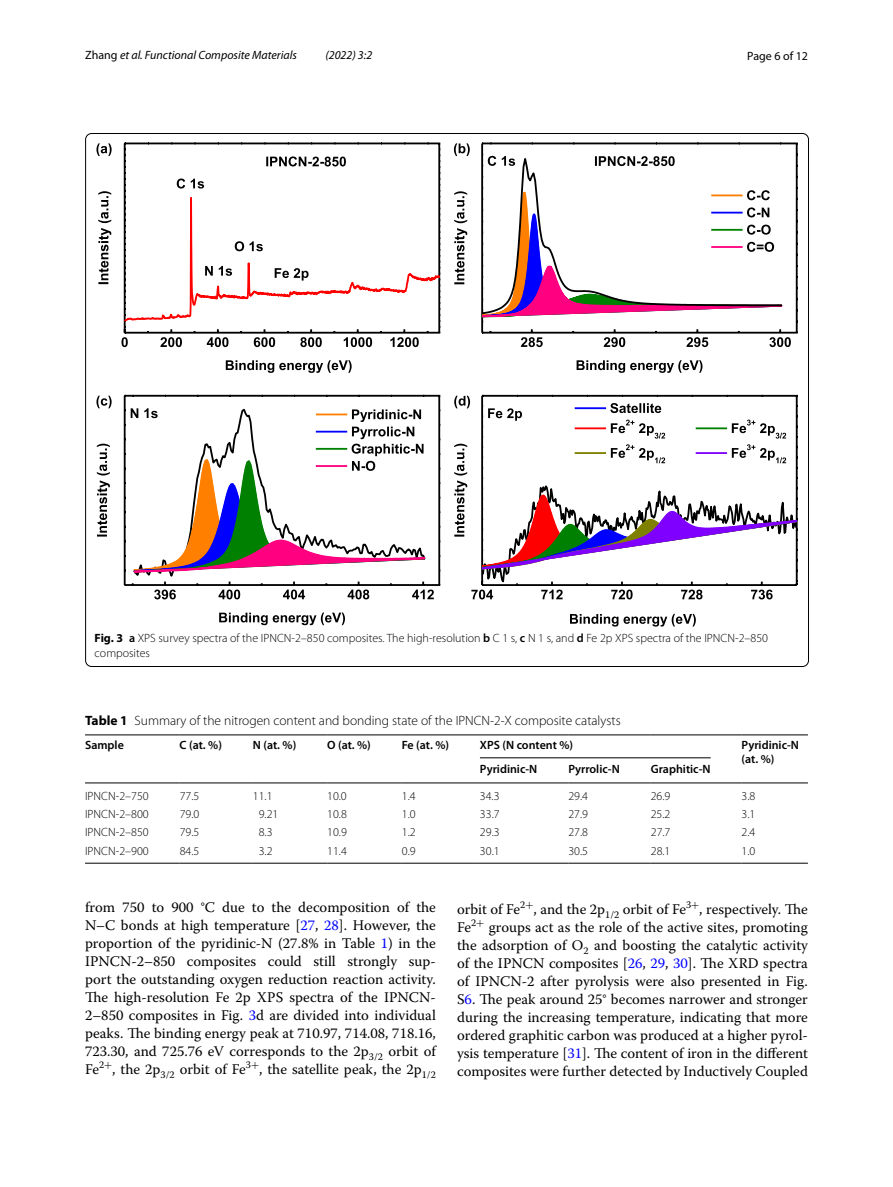
<style>
.page{position:relative;width:893px;height:1187px;background:#fff}
.page>*{position:absolute;margin:0;border:0;box-sizing:border-box;transform-origin:0 0}
.t1{font:14.7px/18px "Warnock Pro";color:#000;text-align:justify}
.t2{font:300 13.5px "Myriad Pro";color:#000}
.t3{font:300 12px/15px "Myriad Pro";color:#000}
.t4{font:600 12px/13.5px "Myriad Pro";color:#000}
.t5{font:italic 12px "Myriad Pro";color:#000}
.t6{font:12px "Myriad Pro";color:#000}
.s1{font-style:normal}
.s2{font-weight:700}
.s3{font-weight:600}
.s4{color:#00f}
</style>
<div class="page">
<svg style="left:570px;top:613px;width:126px;height:13px"></svg>
<svg style="left:454px;top:395px;width:344px;height:204px"></svg>
<svg style="left:521px;top:329px;width:22px;height:18px"></svg>
<svg style="left:604px;top:329px;width:21px;height:18px"></svg>
<svg style="left:686px;top:329px;width:22px;height:18px"></svg>
<svg style="left:769px;top:329px;width:22px;height:18px"></svg>
<hr style="left:482px;top:332px;width:315px;height:1px;background:#000">
<hr style="left:481px;top:143px;width:2px;height:189px;background:#000">
<hr style="left:482px;top:142px;width:315px;height:2px;background:#000">
<hr style="left:796px;top:143px;width:2px;height:189px;background:#000">
<svg style="left:483px;top:150px;width:189px;height:37px"></svg>
<svg style="left:454px;top:143px;width:16px;height:13px"></svg>
<svg style="left:454px;top:191px;width:13px;height:93px"></svg>
<svg style="left:577px;top:360px;width:125px;height:13px"></svg>
<svg style="left:482px;top:187px;width:301px;height:135px"></svg>
<svg style="left:595px;top:156px;width:80px;height:10px"></svg>
<svg style="left:483px;top:154px;width:32px;height:13px"></svg>
<svg style="left:154px;top:589px;width:22px;height:10px"></svg>
<svg style="left:219px;top:589px;width:21px;height:10px"></svg>
<svg style="left:283px;top:589px;width:22px;height:10px"></svg>
<svg style="left:348px;top:589px;width:21px;height:10px"></svg>
<svg style="left:412px;top:589px;width:22px;height:10px"></svg>
<svg style="left:123px;top:394px;width:318px;height:192px"></svg>
<svg style="left:219px;top:612px;width:126px;height:13px"></svg>
<svg style="left:96px;top:395px;width:331px;height:179px"></svg>
<svg style="left:160px;top:329px;width:22px;height:18px"></svg>
<svg style="left:207px;top:329px;width:21px;height:18px"></svg>
<svg style="left:254px;top:329px;width:21px;height:18px"></svg>
<svg style="left:300px;top:329px;width:22px;height:18px"></svg>
<svg style="left:344px;top:329px;width:28px;height:18px"></svg>
<svg style="left:390px;top:329px;width:29px;height:18px"></svg>
<hr style="left:125px;top:332px;width:314px;height:1px;background:#000">
<svg style="left:121px;top:142px;width:7px;height:205px"></svg>
<hr style="left:125px;top:142px;width:314px;height:2px;background:#000">
<hr style="left:438px;top:143px;width:2px;height:190px;background:#000">
<svg style="left:125px;top:144px;width:314px;height:179px"></svg>
<svg style="left:275px;top:268px;width:34px;height:12px"></svg>
<svg style="left:235px;top:241px;width:28px;height:10px"></svg>
<svg style="left:205px;top:266px;width:27px;height:10px"></svg>
<svg style="left:177px;top:178px;width:8px;height:10px"></svg>
<svg style="left:191px;top:179px;width:13px;height:9px"></svg>
<svg style="left:98px;top:191px;width:13px;height:93px"></svg>
<svg style="left:226px;top:360px;width:126px;height:13px"></svg>
<svg style="left:266px;top:156px;width:80px;height:10px"></svg>
<svg style="left:96px;top:143px;width:16px;height:13px"></svg>
<hr style="left:85px;top:734px;width:95px;height:1px;background:#000">
<hr style="left:85px;top:782px;width:95px;height:1px;background:#000">
<hr style="left:180px;top:734px;width:73px;height:1px;background:#000">
<hr style="left:180px;top:782px;width:73px;height:1px;background:#000">
<hr style="left:253px;top:734px;width:74px;height:1px;background:#000">
<hr style="left:253px;top:782px;width:74px;height:1px;background:#000">
<hr style="left:327px;top:734px;width:75px;height:1px;background:#000">
<hr style="left:327px;top:782px;width:75px;height:1px;background:#000">
<hr style="left:402px;top:734px;width:78px;height:1px;background:#000">
<hr style="left:402px;top:782px;width:78px;height:1px;background:#000">
<hr style="left:480px;top:734px;width:88px;height:1px;background:#000">
<hr style="left:568px;top:734px;width:83px;height:1px;background:#000">
<hr style="left:651px;top:734px;width:91px;height:1px;background:#000">
<hr style="left:742px;top:734px;width:66px;height:1px;background:#000">
<hr style="left:742px;top:782px;width:66px;height:1px;background:#000">
<hr style="left:480px;top:782px;width:88px;height:1px;background:#000">
<hr style="left:568px;top:782px;width:83px;height:1px;background:#000">
<hr style="left:651px;top:782px;width:91px;height:1px;background:#000">
<hr style="left:85px;top:862px;width:95px;height:1px;background:#000">
<hr style="left:180px;top:862px;width:73px;height:1px;background:#000">
<hr style="left:253px;top:862px;width:74px;height:1px;background:#000">
<hr style="left:327px;top:862px;width:75px;height:1px;background:#000">
<hr style="left:402px;top:862px;width:78px;height:1px;background:#000">
<hr style="left:480px;top:862px;width:88px;height:1px;background:#000">
<hr style="left:568px;top:862px;width:83px;height:1px;background:#000">
<hr style="left:651px;top:862px;width:91px;height:1px;background:#000">
<hr style="left:742px;top:862px;width:66px;height:1px;background:#000">
<hr style="left:480px;top:757px;width:231px;height:1px;background:#000">
<p class="t5" style="left:85px;top:48px;width:213px"><span class="s1">Zhang</span> et al. Functional Composite Materials</p>
<p class="t5" style="left:325px;top:48px;width:48px">(2022) 3:2</p>
<p class="t6" style="left:747px;top:48px;width:62px">Page 6 of 12</p>
<p class="t3" style="left:95px;top:630px;width:675px"><span class="s2">Fig. 3</span> <span class="s3">a</span> XPS survey spectra of the IPNCN-2–850 composites. The high-resolution <span class="s3">b</span> C 1 s, <span class="s3">c</span> N 1 s, and <span class="s3">d</span> Fe 2p XPS spectra of the IPNCN-2–850 composites</p>
<p class="t2" style="left:85px;top:713px;width:537px"><span class="s2">Table 1</span> Summary of the nitrogen content and bonding state of the IPNCN-2-X composite catalysts</p>
<p class="t4" style="left:85px;top:738px;width:40px">Sample</p>
<p class="t4" style="left:180px;top:738px;width:44px">C (at. %)</p>
<p class="t4" style="left:253px;top:738px;width:45px">N (at. %)</p>
<p class="t4" style="left:327px;top:738px;width:45px">O (at. %)</p>
<p class="t4" style="left:402px;top:738px;width:49px">Fe (at. %)</p>
<p class="t4" style="left:480px;top:738px;width:95px">XPS (N content %)</p>
<p class="t4" style="left:742px;top:738px;width:59px">Pyridinic-N (at. %)</p>
<p class="t4" style="left:480px;top:762px;width:59px">Pyridinic-N</p>
<p class="t4" style="left:568px;top:762px;width:53px">Pyrrolic-N</p>
<p class="t4" style="left:651px;top:762px;width:61px">Graphitic-N</p>
<p class="t3" style="left:85px;top:788px;width:65px">IPNCN-2–750</p>
<p class="t3" style="left:180px;top:788px;width:21px">77.5</p>
<p class="t3" style="left:253px;top:788px;width:21px">11.1</p>
<p class="t3" style="left:327px;top:788px;width:21px">10.0</p>
<p class="t3" style="left:402px;top:788px;width:15px">1.4</p>
<p class="t3" style="left:480px;top:788px;width:21px">34.3</p>
<p class="t3" style="left:568px;top:788px;width:21px">29.4</p>
<p class="t3" style="left:651px;top:788px;width:21px">26.9</p>
<p class="t3" style="left:742px;top:788px;width:15px">3.8</p>
<p class="t3" style="left:85px;top:806px;width:65px">IPNCN-2–800</p>
<p class="t3" style="left:180px;top:806px;width:21px">79.0</p>
<p class="t3" style="left:259px;top:806px;width:21px">9.21</p>
<p class="t3" style="left:327px;top:806px;width:21px">10.8</p>
<p class="t3" style="left:402px;top:806px;width:15px">1.0</p>
<p class="t3" style="left:480px;top:806px;width:21px">33.7</p>
<p class="t3" style="left:568px;top:806px;width:21px">27.9</p>
<p class="t3" style="left:651px;top:806px;width:21px">25.2</p>
<p class="t3" style="left:742px;top:806px;width:15px">3.1</p>
<p class="t3" style="left:85px;top:825px;width:65px">IPNCN-2–850</p>
<p class="t3" style="left:180px;top:825px;width:21px">79.5</p>
<p class="t3" style="left:259px;top:825px;width:15px">8.3</p>
<p class="t3" style="left:327px;top:825px;width:21px">10.9</p>
<p class="t3" style="left:402px;top:825px;width:15px">1.2</p>
<p class="t3" style="left:480px;top:825px;width:21px">29.3</p>
<p class="t3" style="left:568px;top:825px;width:21px">27.8</p>
<p class="t3" style="left:651px;top:825px;width:21px">27.7</p>
<p class="t3" style="left:742px;top:825px;width:15px">2.4</p>
<p class="t3" style="left:85px;top:843px;width:65px">IPNCN-2–900</p>
<p class="t3" style="left:180px;top:843px;width:21px">84.5</p>
<p class="t3" style="left:259px;top:843px;width:15px">3.2</p>
<p class="t3" style="left:327px;top:843px;width:21px">11.4</p>
<p class="t3" style="left:402px;top:843px;width:15px">0.9</p>
<p class="t3" style="left:480px;top:843px;width:21px">30.1</p>
<p class="t3" style="left:568px;top:843px;width:21px">30.5</p>
<p class="t3" style="left:651px;top:843px;width:21px">28.1</p>
<p class="t3" style="left:742px;top:843px;width:15px">1.0</p>
<p class="t1" style="left:85px;top:897px;width:352px">from 750 to 900 °C due to the decomposition of the N–C bonds at high temperature [<span class="s4">27</span>, <span class="s4">28</span>]. However, the proportion of the pyridinic-N (27.8% in Table <span class="s4">1</span>) in the IPNCN-2–850 composites could still strongly sup&shy;port the outstanding oxygen reduction reaction activity.<br>The high-resolution Fe 2p XPS spectra of the IPNCN-2–850 composites in Fig. <span class="s4">3</span>d are divided into individual peaks. The binding energy peak at 710.97, 714.08, 718.16, 723.30, and 725.76 eV corresponds to the 2p<sub>3/2</sub> orbit of Fe<sup>2</sup><sup>+</sup>, the 2p<sub>3/2</sub> orbit of Fe<sup>3</sup><sup>+</sup>, the satellite peak, the 2p<sub>1/2</sub></p>
<p class="t1" style="left:457px;top:899px;width:352px">orbit of Fe<sup>2</sup><sup>+</sup>, and the 2p<sub>1/2</sub> orbit of Fe<sup>3</sup><sup>+</sup>, respectively. The Fe<sup>2</sup><sup>+</sup> groups act as the role of the active sites, promoting the adsorption of O<sub>2</sub> and boosting the catalytic activity of the IPNCN composites [<span class="s4">26</span>, <span class="s4">29</span>, <span class="s4">30</span>]. The XRD spectra of IPNCN-2 after pyrolysis were also presented in Fig.<br>S<span class="s4">6</span>. The peak around 25° becomes narrower and stronger during the increasing temperature, indicating that more ordered graphitic carbon was produced at a higher pyrol&shy;ysis temperature [<span class="s4">31</span>]. The content of iron in the different composites were further detected by Inductively Coupled</p>
</div>
